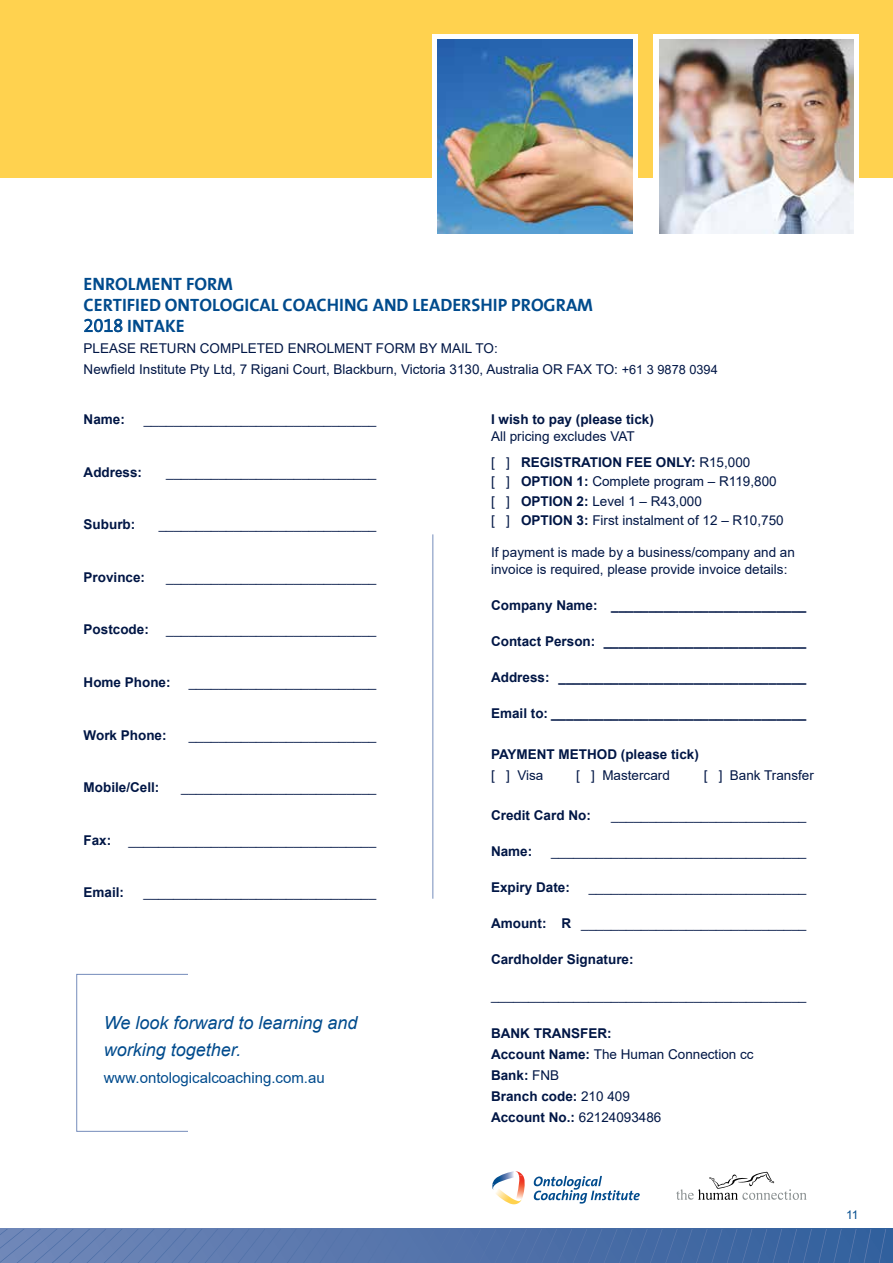
<style>
.page{position:relative;width:893px;height:1263px;background:#fff}
.page>*{position:absolute;margin:0;border:0;box-sizing:border-box;transform-origin:0 0}
.t1{font:18px/21px "The Sans 7 Bold Plain";color:#004b8d}
.t2{font:italic 18px/27px "Arial";color:#004b8d}
.t3{font:15px "Arial";color:#004b8d}
.t4{font:13.5px/19.5px "Arial";color:#001645}
.t5{font:700 13.5px/21px "Arial";color:#001645}
.t6{font:12px "Arial";color:#004b8d}
.s1{font-family:"The Sans Light Expert"}
.s2{font-size:12.75px}
.s3{font-weight:700}
.s4{font-weight:400}
</style>
<div class="page">
<svg style="left:0;top:1229px;width:893px;height:34px;background:#5173aa"></svg>
<div style="left:0;top:0;width:893px;height:178px;background:#ffd24f"></div>
<svg style="left:84px;top:318px;width:39px;height:14px"></svg>
<hr style="left:433px;top:534px;width:1px;height:365px;background:#758cbb">
<div style="left:654px;top:34px;width:205px;height:205px;background:#fff"></div>
<div style="left:432px;top:34px;width:205px;height:205px;background:#fff"></div>
<svg style="left:676px;top:1172px;width:131px;height:28px"></svg>
<img style="left:438px;top:39px;width:194px;height:195px">
<img style="left:659px;top:39px;width:194px;height:195px">
<svg style="left:492px;top:1171px;width:33px;height:33px"></svg>
<svg style="left:534px;top:1176px;width:106px;height:27px"></svg>
<h1 class="t1" style="left:84px;top:272px;width:511px">ENROLMENT FORM<br>CERTIFIED ONTOLOGICAL COACHING AND LEADERSHIP PROGRAM<br><span class="s1">2018</span> INTAKE</h1>
<p class="t4" style="left:84px;top:337px;width:636px;line-height:21px">PLEASE RETURN COMPLETED ENROLMENT FORM BY MAIL TO:<br>Newfield Institute Pty Ltd, 7 Rigani Court, Blackburn, Victoria 3130, Australia OR FAX TO: <span class="s2">+61 3 9878 0394</span></p>
<p class="t5" style="left:84px;top:409px;width:43px">Name:</p>
<p class="t4" style="left:144px;top:410px;width:234px">_______________________________</p>
<p class="t5" style="left:491px;top:409px;width:164px">I wish to pay (please tick)</p>
<p class="t4" style="left:491px;top:423px;width:261px;line-height:26px">All pricing excludes VAT<br>[ ] <span class="s3">REGISTRATION FEE ONLY:</span> R15,000</p>
<p class="t4" style="left:491px;top:471px;width:294px">[ ] <span class="s3">OPTION 1:</span> Complete program – R119,800 [ ] <span class="s3">OPTION 2:</span> Level 1 – R43,000<br>[ ] <span class="s3">OPTION 3:</span> First instalment of 12 – R10,750</p>
<p class="t4" style="left:491px;top:544px;width:305px;line-height:16.2px">If payment is made by a business/company and an invoice is required, please provide invoice details:</p>
<p class="t5" style="left:491px;top:594px;width:317px">Company Name: __________________________</p>
<p class="t5" style="left:491px;top:630px;width:317px">Contact Person: ___________________________</p>
<p class="t5" style="left:491px;top:666px;width:317px">Address: _________________________________</p>
<p class="t5" style="left:491px;top:702px;width:317px">Email to: __________________________________</p>
<p class="t5" style="left:491px;top:743px;width:209px">PAYMENT METHOD (please tick)</p>
<p class="t4" style="left:491px;top:765px;width:54px">[ ] Visa</p>
<p class="t4" style="left:576px;top:765px;width:95px">[ ] Mastercard</p>
<p class="t4" style="left:704px;top:765px;width:112px">[ ] Bank Transfer</p>
<p class="t5" style="left:491px;top:805px;width:101px">Credit Card No:</p>
<p class="t4" style="left:611px;top:805px;width:197px">__________________________</p>
<p class="t5" style="left:491px;top:841px;width:43px">Name:</p>
<p class="t4" style="left:551px;top:841px;width:257px">__________________________________</p>
<p class="t5" style="left:491px;top:877px;width:80px">Expiry Date:</p>
<p class="t4" style="left:589px;top:877px;width:219px">_____________________________</p>
<p class="t4" style="left:491px;top:913px;width:317px"><span class="s3">Amount: R</span> ______________________________</p>
<p class="t5" style="left:491px;top:949px;width:144px">Cardholder Signature:</p>
<p class="t4" style="left:491px;top:985px;width:317px">__________________________________________</p>
<p class="t5" style="left:491px;top:1023px;width:264px">BANK TRANSFER:<br>Account Name: <span class="s4">The Human Connection cc<br></span>Bank: <span class="s4">FNB<br></span>Branch code: <span class="s4">210 409<br></span>Account No.: <span class="s4">62124093486</span></p>
<p class="t5" style="left:84px;top:462px;width:60px">Address:</p>
<p class="t4" style="left:166px;top:462px;width:212px">____________________________</p>
<p class="t5" style="left:84px;top:514px;width:53px">Suburb:</p>
<p class="t4" style="left:159px;top:515px;width:219px">_____________________________</p>
<p class="t5" style="left:84px;top:567px;width:63px">Province:</p>
<p class="t4" style="left:166px;top:567px;width:212px">____________________________</p>
<p class="t5" style="left:84px;top:619px;width:67px">Postcode:</p>
<p class="t4" style="left:166px;top:620px;width:212px">____________________________</p>
<p class="t5" style="left:84px;top:672px;width:89px">Home Phone:</p>
<p class="t4" style="left:189px;top:672px;width:189px">_________________________</p>
<p class="t5" style="left:84px;top:724px;width:85px">Work Phone:</p>
<p class="t4" style="left:189px;top:725px;width:189px">_________________________</p>
<p class="t5" style="left:84px;top:777px;width:77px">Mobile/Cell:</p>
<p class="t4" style="left:181px;top:777px;width:197px">__________________________</p>
<p class="t5" style="left:84px;top:829px;width:29px">Fax:</p>
<p class="t4" style="left:129px;top:830px;width:249px">_________________________________</p>
<p class="t5" style="left:84px;top:882px;width:42px">Email:</p>
<p class="t4" style="left:144px;top:882px;width:234px">_______________________________</p>
<h1 class="t2" style="left:104px;top:1009px;width:255px">We look forward to learning and working together.</h1>
<p class="t3" style="left:104px;top:1067px;width:222px">www.ontologicalcoaching.com.au</p>
<p class="t6" style="left:846px;top:1206px;width:14px">11</p>
</div>
